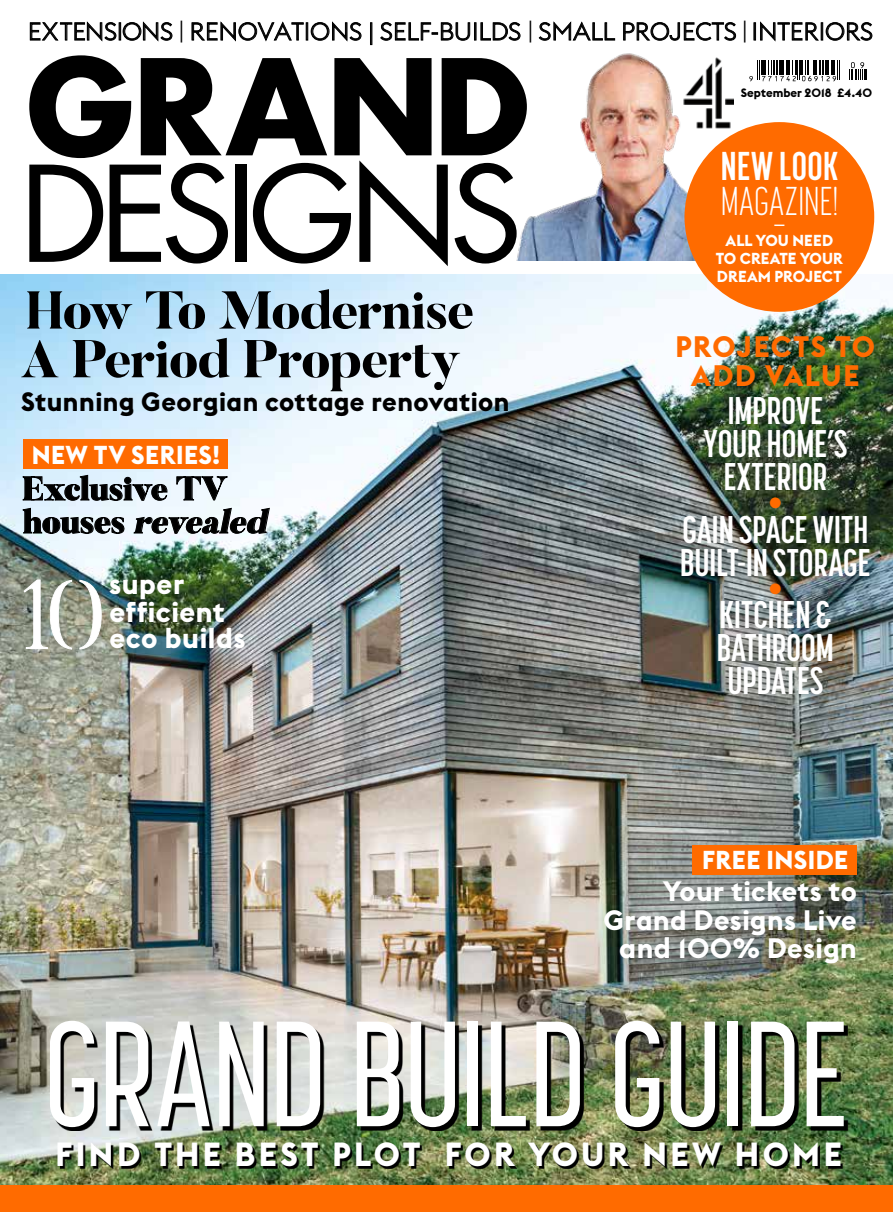
<style>
.page{position:relative;width:893px;height:1212px;background:#fff}
.page>*{position:absolute;margin:0;border:0;box-sizing:border-box;transform-origin:0 0}
.t1{font:500 148.35px "Korolev Compressed";letter-spacing:-.015em;color:#fff}
.t2{font:129px "Futura";letter-spacing:-.07em;color:#000}
.t3{font:700 129px "Futura";letter-spacing:-.04em;color:#000}
.t4{font:300 96.15px "Butler Stencil";color:#fff}
.t5{font:800 52.8px/48.8px "Butler";letter-spacing:-.03em;color:#000}
.t6{font:300 39.9px "Korolev Compressed";letter-spacing:-.005em;color:#fff}
.t7{font:700 39.9px "Korolev Compressed";letter-spacing:-.005em;color:#fff}
.t8{font:700 38.25px/33px "Korolev Compressed";letter-spacing:-.01em;color:#fff;text-align:center}
.t9{font:700 33px "Euclid Flex";letter-spacing:.105em;color:#fff}
.t10{font:900 33px/33px "Butler";letter-spacing:-.025em;color:#000}
.t11{font:700 29.25px/28.5px "Euclid Flex";letter-spacing:.05em;color:#ff6b00;text-align:center}
.t12{font:700 28.35px/27.6px "Euclid Flex";letter-spacing:.02em;color:#fff}
.t13{font:700 27.75px/28.5px "Euclid Flex";letter-spacing:.02em;color:#fff;text-align:right}
.t14{font:700 26.25px "Euclid Flex";letter-spacing:.02em;color:#000}
.t15{font:700 25.5px "Euclid Flex";letter-spacing:.02em;color:#fff}
.t16{font:300 24.45px "Euclid Flex";color:#000}
.t17{font:700 15.75px/18.1px "Euclid Flex";letter-spacing:.005em;color:#fff;text-align:center}
.t18{font:15px "Zapf Dingbats ITC";color:#ff6b00}
.t19{font:500 13.35px "Euclid Flex";color:#fff}
.t20{font:700 12px "Euclid Flex";color:#000}
.s1{font-style:italic}
.s2{font-family:"Euclid Circular B"}
</style>
<div class="page">
<img style="left:0;top:275px;width:893px;height:911px">
<img style="left:516px;top:53px;width:253px;height:208px">
<div style="left:0;top:1186px;width:893px;height:26px;background:#ff6b00"></div>
<img style="left:678px;top:56px;width:56px;height:73px">
<div style="left:748px;top:59px;width:126px;height:24px;background:#fff"></div>
<svg style="left:749px;top:60px;width:91px;height:21px"></svg>
<svg style="left:849px;top:62px;width:18px;height:17px"></svg>
<svg style="left:30px;top:22px;width:142px;height:19px"></svg>
<svg style="left:192px;top:22px;width:169px;height:19px"></svg>
<div style="left:370px;top:23px;width:2px;height:22px;border:1px solid #000"></div>
<svg style="left:380px;top:22px;width:140px;height:19px"></svg>
<svg style="left:539px;top:22px;width:76px;height:19px"></svg>
<svg style="left:623px;top:22px;width:113px;height:19px"></svg>
<svg style="left:754px;top:22px;width:118px;height:19px"></svg>
<div style="left:684px;top:122px;width:190px;height:190px;background:#ff6b00;border-radius:50%"></div>
<img style="left:60px;top:1144px;width:783px;height:25px">
<div style="left:23px;top:439px;width:204px;height:30px;background:#ff6b00"></div>
<div style="left:692px;top:845px;width:165px;height:29px;background:#ff6b00"></div>
<img style="left:54px;top:1024px;width:793px;height:107px">
<svg style="left:23px;top:579px;width:79px;height:71px;background:#959c8e"></svg>
<svg style="left:23px;top:475px;width:144px;height:26px;background:#b0bec7"></svg>
<svg style="left:176px;top:476px;width:52px;height:24px"></svg>
<svg style="left:23px;top:508px;width:102px;height:26px;background:#b8c2c9"></svg>
<svg style="left:134px;top:508px;width:136px;height:29px"></svg>
<p class="t16" style="left:28px;top:17px;width:847px">EXTENSIONS | RENOVATIONS | SELF-BUILDS | SMALL PROJECTS | INTERIORS</p>
<h2 class="t3" style="left:23px;top:14px;width:511px">GRAND</h2>
<h2 class="t2" style="left:19px;top:126px;width:505px">DESIGNS</h2>
<h3 class="t5" style="left:20px;top:287px;width:456px">How To Modernise<br>A Period Property</h3>
<p class="t14" style="left:21px;top:386px;width:490px">Stunning Georgian cottage renovation</p>
<p class="t15" style="left:32px;top:440px;width:190px">NEW TV SERIES!</p>
<p class="t10" style="left:22px;top:473px;width:254px">Exclusive TV<br>h o u s e s <span class="s1">revealed</span></p>
<h3 class="t4" style="left:19px;top:555px;width:87px">10</h3>
<p class="t12" style="left:110px;top:570px;width:117px">super efficient</p>
<p class="t12" style="left:110px;top:625px;width:137px">eco builds</p>
<p class="t20" style="left:741px;top:86px;width:133px">September 2018 £4.40</p>
<p class="t7" style="left:720px;top:144px;width:119px">NEW LOOK</p>
<p class="t6" style="left:720px;top:179px;width:119px">MAGAZINE!</p>
<p class="t19" style="left:774px;top:217px;width:13px">—</p>
<p class="t17" style="left:716px;top:231px;width:129px">ALL YOU NEED<br>TO CREATE YOUR<br>DREAM PROJECT</p>
<p class="t11" style="left:675px;top:333px;width:201px">PROJECTS TO<br>ADD VALUE</p>
<p class="t8" style="left:703px;top:394px;width:145px">IMPROVE<br>YOUR HOME’S<br>EXTERIOR</p>
<p class="t18" style="left:769px;top:496px;width:13px">●</p>
<p class="t8" style="left:680px;top:512px;width:192px;text-align:left">GAIN SPACE WITH<br>BUILT-IN STORAGE</p>
<p class="t18" style="left:769px;top:582px;width:13px">●</p>
<p class="t8" style="left:716px;top:598px;width:119px;text-align:justify">KITCHEN &amp; BATHROOM UPDATES</p>
<p class="t15" style="left:702px;top:845px;width:148px">FREE INSIDE</p>
<p class="t13" style="left:603px;top:877px;width:255px">Your tickets to<br>Grand Designs Live <span class="s2">and</span> 100<span class="s2">%</span> Design</p>
<h1 class="t1" style="left:43px;top:993px;width:808px">GRAND BUILD GUIDE</h1>
<p class="t9" style="left:55px;top:1136px;width:788px">FIND THE BEST PLOT FOR YOUR NEW HOME</p>
</div>
